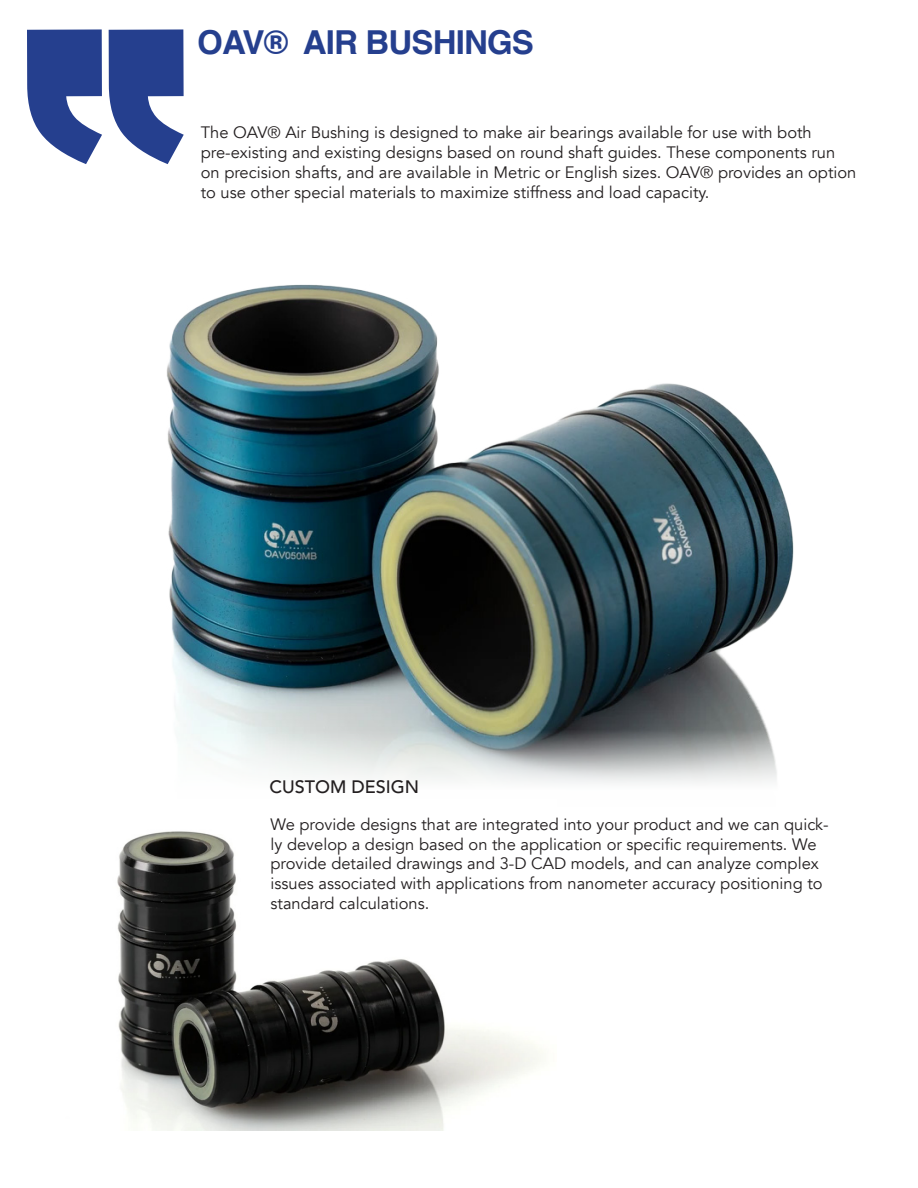
<style>
.page{position:relative;width:918px;height:1188px;background:#fff}
.page>*{position:absolute;margin:0;border:0;box-sizing:border-box;transform-origin:0 0}
.t1{font:700 33px "Helvetica";letter-spacing:-.025em;color:#253f8e}
.t2{font:500 18px "Avenir";color:#231f20}
.t3{font:16.5px/19.8px "Avenir";color:#231f20}
</style>
<div class="page">
<img style="left:167px;top:285px;width:627px;height:498px">
<img style="left:117px;top:831px;width:427px;height:300px">
<svg style="left:109px;top:29px;width:75px;height:135px"></svg>
<svg style="left:27px;top:29px;width:75px;height:135px"></svg>
<p class="t1" style="left:197px;top:22px;width:338px">OAV® AIR BUSHINGS</p>
<p class="t3" style="left:201px;top:123px;width:612px">The OAV® Air Bushing is designed to make air bearings available for use with both</p>
<p class="t3" style="left:201px;top:143px;width:636px">pre-existing and existing designs based on round shaft guides. These components run</p>
<p class="t3" style="left:201px;top:163px;width:657px">on precision shafts, and are available in Metric or English sizes. OAV® provides an option</p>
<p class="t3" style="left:201px;top:183px;width:507px">to use other special materials to maximize stiffness and load capacity.</p>
<p class="t2" style="left:270px;top:772px;width:151px">CUSTOM DESIGN</p>
<p class="t3" style="left:271px;top:814px;width:560px">We provide designs that are integrated into your product and we can quick&shy;ly develop a design based on the application or specific requirements. We provide detailed drawings and 3-D CAD models, and can analyze complex issues associated with applications from nanometer accuracy positioning to standard calculations.</p>
</div>
